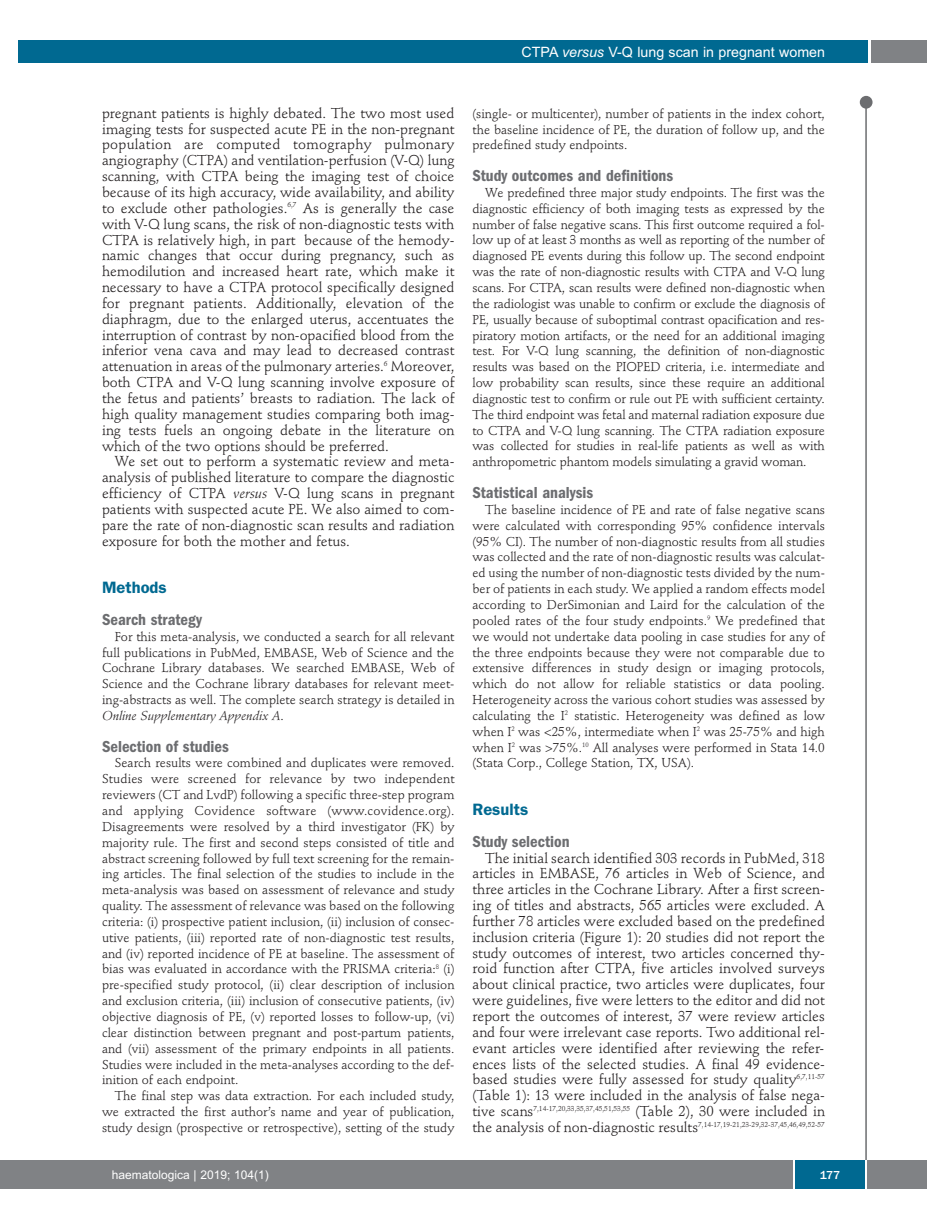
<style>
.page{position:relative;width:927px;height:1225px;background:#fff}
.page>*{position:absolute;margin:0;border:0;box-sizing:border-box;transform-origin:0 0}
.t1{font:600 condensed 16.5px "Franklin Gothic";color:#6c6d70}
.t2{font:600 16.5px "Franklin Gothic";color:#006991}
.t3{font:14.25px/15.9px "Stempel Schneidler";color:#231f20;text-align:justify}
.t4{font:14.25px "Arial";color:#fff}
.t5{font:12.75px/15.9px "Stempel Schneidler";color:#231f20;text-align:justify}
.t6{font:12px "Arial";color:#fff}
.t7{font:500 12px "Franklin Gothic";color:#fff}
.t8{font:7.2px "Stempel Schneidler";color:#231f20}
.s1{font-style:italic}
.s2{font-size:14.25px}
</style>
<div class="page">
<div style="left:860px;top:96px;width:12px;height:13px;background:#6c6d70;border-radius:50%"></div>
<hr style="left:865px;top:98px;width:2px;height:1062px;background:#6c6d70">
<div style="left:871px;top:40px;width:56px;height:22px;background:#808285"></div>
<div style="left:18px;top:40px;width:849px;height:22px;background:#006991"></div>
<div style="left:17px;top:1160px;width:910px;height:28px;background:#808285"></div>
<div style="left:795px;top:1160px;width:70px;height:28px;background:#006991"></div>
<hr style="left:793px;top:1160px;width:2px;height:28px;background:#fff">
<hr style="left:865px;top:1160px;width:2px;height:28px;background:#fff">
<div style="left:0;top:1160px;width:17px;height:28px;background:#808285"></div>
<p class="t4" style="left:522px;top:44px;width:305px">CTPA <span class="s1">versus</span> V-Q lung scan in pregnant women</p>
<p class="t3" style="left:102px;top:106px;width:354px">pregnant patients is highly debated. The two most used imaging tests for suspected acute PE in the non-pregnant population are computed tomography pulmonary angiography (CTPA) and ventilation-perfusion (V-Q) lung scanning, with CTPA being the imaging test of choice because of its high accuracy, wide availability, and ability to exclude other pathologies.<sup>6,7</sup> As is generally the case with V-Q lung scans, the risk of non-diagnostic tests with CTPA is relatively high, in part because of the hemody&shy;namic changes that occur during pregnancy, such as hemodilution and increased heart rate, which make it necessary to have a CTPA protocol specifically designed for pregnant patients. Additionally, elevation of the diaphragm, due to the enlarged uterus, accentuates the interruption of contrast by non-opacified blood from the inferior vena cava and may lead to decreased contrast attenuation in areas of the pulmonary arteries.<sup>6</sup> Moreover, both CTPA and V-Q lung scanning involve exposure of the fetus and patients’ breasts to radiation. The lack of high quality management studies comparing both imag&shy;ing tests fuels an ongoing debate in the literature on which of the two options should be preferred.</p>
<p class="t3" style="left:102px;top:455px;width:354px;text-indent:13px">We set out to perform a systematic review and meta&shy;analysis of published literature to compare the diagnostic efficiency of CTPA <span class="s1">versus</span> V-Q lung scans in pregnant patients with suspected acute PE. We also aimed to com&shy;pare the rate of non-diagnostic scan results and radiation exposure for both the mother and fetus.</p>
<p class="t2" style="left:102px;top:582px;width:66px">Methods</p>
<p class="t1" style="left:102px;top:614px;width:101px">Search strategy</p>
<p class="t5" style="left:102px;top:629px;width:354px;text-indent:13px">For this meta-analysis, we conducted a search for all relevant full publications in PubMed, EMBASE, Web of Science and the Cochrane Library databases. We searched EMBASE, Web of Science and the Cochrane library databases for relevant meet&shy;ing-abstracts as well. The complete search strategy is detailed in <span class="s1">Online Supplementary Appendix A</span>.</p>
<p class="t1" style="left:102px;top:740px;width:128px">Selection of studies</p>
<p class="t5" style="left:102px;top:756px;width:354px;text-indent:13px">Search results were combined and duplicates were removed.<br>Studies were screened for relevance by two independent reviewers (CT and LvdP) following a specific three-step program and applying Covidence software (www.covidence.org).<br>Disagreements were resolved by a third investigator (FK) by majority rule. The first and second steps consisted of title and abstract screening followed by full text screening for the remain&shy;ing articles. The final selection of the studies to include in the meta-analysis was based on assessment of relevance and study quality. The assessment of relevance was based on the following criteria: (i) prospective patient inclusion, (ii) inclusion of consec&shy;utive patients, (iii) reported rate of non-diagnostic test results, and (iv) reported incidence of PE at baseline. The assessment of bias was evaluated in accordance with the PRISMA criteria:<sup>8</sup> (i) pre-specified study protocol, (ii) clear description of inclusion and exclusion criteria, (iii) inclusion of consecutive patients, (iv) objective diagnosis of PE, (v) reported losses to follow-up, (vi) clear distinction between pregnant and post-partum patients, and (vii) assessment of the primary endpoints in all patients.<br>Studies were included in the meta-analyses according to the def&shy;inition of each endpoint.</p>
<p class="t5" style="left:102px;top:1089px;width:354px;text-indent:13px">The final step was data extraction. For each included study, we extracted the first author’s name and year of publication, study design (prospective or retrospective), setting of the study</p>
<p class="t5" style="left:472px;top:107px;width:354px">(single- or multicenter), number of patients in the index cohort, the baseline incidence of PE, the duration of follow up, and the predefined study endpoints.</p>
<p class="t1" style="left:472px;top:170px;width:202px">Study outcomes and definitions</p>
<p class="t5" style="left:472px;top:186px;width:354px;text-indent:13px">We predefined three major study endpoints. The first was the diagnostic efficiency of both imaging tests as expressed by the number of false negative scans. This first outcome required a fol&shy;low up of at least 3 months as well as reporting of the number of diagnosed PE events during this follow up. The second endpoint was the rate of non-diagnostic results with CTPA and V-Q lung scans. For CTPA, scan results were defined non-diagnostic when the radiologist was unable to confirm or exclude the diagnosis of PE, usually because of suboptimal contrast opacification and res&shy;piratory motion artifacts, or the need for an additional imaging test. For V-Q lung scanning, the definition of non-diagnostic results was based on the PIOPED criteria, i.e. intermediate and low probability scan results, since these require an additional diagnostic test to confirm or rule out PE with sufficient certainty.<br>The third endpoint was fetal and maternal radiation exposure due to CTPA and V-Q lung scanning. The CTPA radiation exposure was collected for studies in real-life patients as well as with anthropometric phantom models simulating a gravid woman.</p>
<p class="t1" style="left:472px;top:487px;width:122px">Statistical analysis</p>
<p class="t5" style="left:472px;top:503px;width:354px;text-indent:13px">The baseline incidence of PE and rate of false negative scans were calculated with corresponding 95% confidence intervals (95% CI). The number of non-diagnostic results from all studies was collected and the rate of non-diagnostic results was calculat&shy;ed using the number of non-diagnostic tests divided by the num&shy;ber of patients in each study. We applied a random effects model according to DerSimonian and Laird for the calculation of the pooled rates of the four study endpoints.<sup>9</sup> We predefined that we would not undertake data pooling in case studies for any of the three endpoints because they were not comparable due to extensive differences in study design or imaging protocols, which do not allow for reliable statistics or data pooling.<br>Heterogeneity across the various cohort studies was assessed by calculating the I<sup>2</sup> statistic. Heterogeneity was defined as low when I<sup>2</sup> was &lt;25%, intermediate when I<sup>2</sup> was 25-75% and high when I<sup>2</sup> was &gt;75%.<sup>10</sup> All analyses were performed in Stata 14.0 (Stata Corp., College Station, TX, USA).</p>
<p class="t2" style="left:472px;top:803px;width:57px">Results</p>
<p class="t1" style="left:472px;top:835px;width:99px">Study selection</p>
<p class="t3" style="left:472px;top:851px;width:354px;text-indent:13px">The initial search identified 303 records in PubMed, 318 articles in EMBASE, 76 articles in Web of Science, and three articles in the Cochrane Library. After a first screen&shy;ing of titles and abstracts, 565 articles were excluded. A further 78 articles were excluded based on the predefined inclusion criteria (Figure 1): 20 studies did not report the study outcomes of interest, two articles concerned thy&shy;roid function after CTPA, five articles involved surveys about clinical practice, two articles were duplicates, four were guidelines, five were letters to the editor and did not report the outcomes of interest, 37 were review articles and four were irrelevant case reports. Two additional rel&shy;evant articles were identified after reviewing the refer&shy;ences lists of the selected studies. A final 49 evidence&shy;based studies were fully assessed for study quality<sup>6,7,11-57 </sup>(Table 1): 13 were included in the analysis of false nega&shy;tive scans<sup>7,14-17,20,33,35,37,45,51,53,55</sup> (Table 2), 30 were included in</p>
<p class="t8" style="left:472px;top:1121px;width:354px"><span class="s2">the analysis of non-diagnostic results</span>7,14-17,19-21,23-29,32-37,45,46,49,52-57</p>
<p class="t6" style="left:112px;top:1167px;width:158px">haematologica | 2019; 104(1)</p>
<p class="t7" style="left:820px;top:1167px;width:22px">177</p>
</div>
